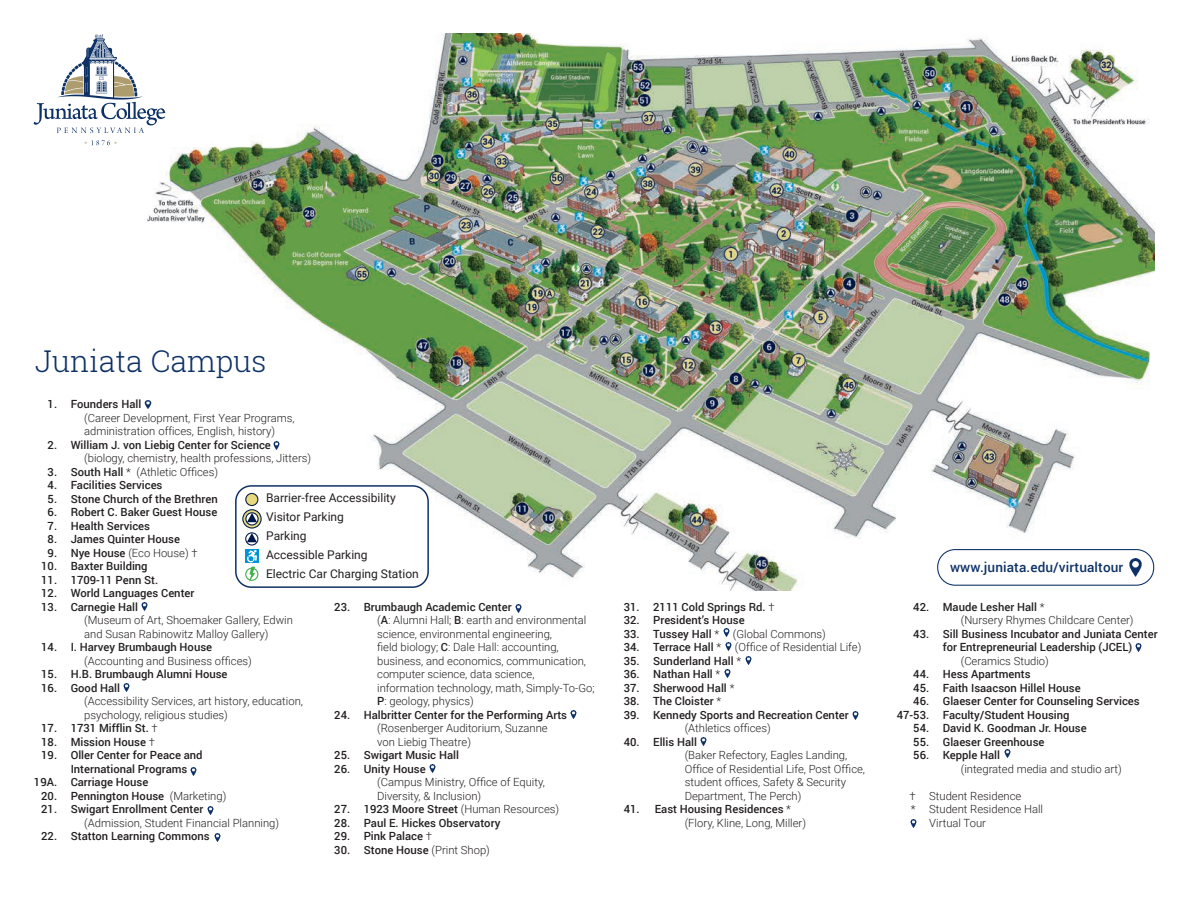
<style>
.page{position:relative;width:1188px;height:918px;background:#fff}
.page>*{position:absolute;margin:0;border:0;box-sizing:border-box;transform-origin:0 0}
.subhead{font:300 30px "Roboto Slab";color:#0d3166}
.t1{font:500 13.5px "Roboto";letter-spacing:.01em;color:#0d3166}
.t2{font:12px "Roboto";color:#231f20}
.t3{font:300 11.25px/13.5px "Roboto";color:#231f20}
.t4{font:500 11.25px/13.5px "Roboto";color:#231f20}
.s1{font-weight:500}
.s2{font-weight:300}
</style>
<div class="page">
<img style="left:148px;top:34px;width:1006px;height:557px">
<div style="left:236px;top:486px;width:192px;height:101px;background:#fff;border-radius:15px"></div>
<div style="left:235px;top:485px;width:194px;height:103px;border:2px solid #0d3166;border-radius:15px"></div>
<svg style="left:246px;top:533px;width:12px;height:12px"></svg>
<div style="left:245px;top:532px;width:13px;height:14px;border:1px solid #001948;border-radius:50%"></div>
<svg style="left:247px;top:533px;width:10px;height:9px"></svg>
<svg style="left:243px;top:510px;width:18px;height:18px"></svg>
<div style="left:242px;top:509px;width:20px;height:20px;border:1px solid #001948;border-radius:50%"></div>
<svg style="left:246px;top:513px;width:12px;height:12px"></svg>
<div style="left:245px;top:512px;width:14px;height:14px;border:1px solid #001948;border-radius:50%"></div>
<svg style="left:247px;top:513px;width:10px;height:9px"></svg>
<div style="left:246px;top:493px;width:12px;height:13px;background:#e8d981;border-radius:50%"></div>
<div style="left:245px;top:493px;width:13px;height:13px;border:1px solid #101f47;border-radius:50%"></div>
<div style="left:245px;top:550px;width:14px;height:13px;background:#0095d9"></div>
<svg style="left:247px;top:550px;width:10px;height:32px"></svg>
<div style="left:245px;top:568px;width:13px;height:13px;border:1px solid #40ae49;border-radius:50%"></div>
<div style="left:938px;top:550px;width:216px;height:35px;background:#fff;border-radius:17px"></div>
<div style="left:937px;top:549px;width:217px;height:37px;border:1px solid #0d3166;border-radius:17px"></div>
<img style="left:1129px;top:559px;width:13px;height:18px">
<svg style="left:910px;top:819px;width:7px;height:8px"></svg>
<svg style="left:144px;top:400px;width:8px;height:9px"></svg>
<svg style="left:273px;top:442px;width:8px;height:8px"></svg>
<svg style="left:141px;top:602px;width:7px;height:9px"></svg>
<svg style="left:123px;top:683px;width:7px;height:9px"></svg>
<svg style="left:190px;top:767px;width:7px;height:8px"></svg>
<svg style="left:207px;top:807px;width:7px;height:8px"></svg>
<svg style="left:214px;top:834px;width:7px;height:8px"></svg>
<svg style="left:515px;top:604px;width:7px;height:8px"></svg>
<svg style="left:570px;top:711px;width:7px;height:8px"></svg>
<svg style="left:429px;top:764px;width:7px;height:8px"></svg>
<svg style="left:723px;top:629px;width:9px;height:21px"></svg>
<svg style="left:745px;top:657px;width:7px;height:8px"></svg>
<svg style="left:724px;top:670px;width:7px;height:8px"></svg>
<svg style="left:852px;top:712px;width:7px;height:8px"></svg>
<svg style="left:700px;top:738px;width:7px;height:8px"></svg>
<svg style="left:1135px;top:644px;width:7px;height:8px"></svg>
<svg style="left:1004px;top:750px;width:7px;height:8px"></svg>
<svg style="left:84px;top:140px;width:33px;height:5px"></svg>
<svg style="left:34px;top:34px;width:131px;height:99px"></svg>
<p class="subhead" style="left:35px;top:341px;width:233px">Juniata Campus</p>
<p class="t3" style="left:84px;top:397px;width:212px;text-indent:-37px"><span class="s1">1. Founders Hall<br></span>(Career Development, First Year Programs, administration offices, English, history)</p>
<p class="t3" style="left:84px;top:438px;width:228px;text-indent:-37px"><span class="s1">2. William J. von Liebig Center for Science </span>(biology, chemistry, health professions, Jitters)</p>
<p class="t3" style="left:48px;top:465px;width:172px"><span class="s1">3. South Hall</span> * (Athletic Offices)</p>
<p class="t4" style="left:48px;top:478px;width:116px">4. Facilities Services</p>
<p class="t4" style="left:48px;top:492px;width:172px">5. Stone Church of the Brethren</p>
<p class="t4" style="left:48px;top:505px;width:171px">6. Robert C. Baker Guest House</p>
<p class="t4" style="left:48px;top:519px;width:104px">7. Health Services</p>
<p class="t4" style="left:48px;top:532px;width:134px">8. James Quinter House</p>
<p class="t3" style="left:48px;top:546px;width:151px"><span class="s1">9. Nye House</span> (Eco House) †</p>
<p class="t4" style="left:41px;top:559px;width:108px">10. Baxter Building</p>
<p class="t4" style="left:41px;top:573px;width:119px">11. 1709-11 Penn St.</p>
<p class="t4" style="left:41px;top:586px;width:155px">12. World Languages Center</p>
<p class="t3" style="left:84px;top:600px;width:210px;text-indent:-43px"><span class="s1">13. Carnegie Hall<br></span>(Museum of Art, Shoemaker Gallery, Edwin and Susan Rabinowitz Malloy Gallery)</p>
<p class="t3" style="left:84px;top:640px;width:169px;text-indent:-43px"><span class="s1">14. I. Harvey Brumbaugh House </span>(Accounting and Business offices)</p>
<p class="t4" style="left:41px;top:667px;width:188px">15. H.B. Brumbaugh Alumni House</p>
<p class="t3" style="left:84px;top:681px;width:220px;text-indent:-43px"><span class="s1">16. Good Hall<br></span>(Accessibility Services, art history, education, psychology, religious studies)</p>
<p class="t4" style="left:41px;top:721px;width:118px">17. 1731 Mifflin St. <span class="s2">†</span></p>
<p class="t4" style="left:41px;top:735px;width:115px">18. Mission House <span class="s2">†</span></p>
<p class="t4" style="left:71px;top:748px;width:133px;text-indent:-29px">19. Oller Center for Peace and<br>International Programs</p>
<p class="t4" style="left:34px;top:775px;width:116px">19A. Carriage House</p>
<p class="t4" style="left:41px;top:789px;width:187px">20. Pennington House <span class="s2">(Marketing)</span></p>
<p class="t3" style="left:84px;top:802px;width:196px;text-indent:-43px"><span class="s1">21. Swigart Enrollment Center<br></span>(Admission, Student Financial Planning)</p>
<p class="t4" style="left:41px;top:829px;width:170px">22. Statton Learning Commons</p>
<p class="t2" style="left:266px;top:489px;width:131px">Barrier-free Accessibility</p>
<p class="t2" style="left:266px;top:508px;width:79px">Visitor Parking</p>
<p class="t2" style="left:266px;top:527px;width:42px">Parking</p>
<p class="t2" style="left:266px;top:547px;width:103px">Accessible Parking</p>
<p class="t2" style="left:266px;top:566px;width:154px">Electric Car Charging Station</p>
<p class="t3" style="left:377px;top:600px;width:219px;text-indent:-43px"><span class="s1">23. Brumbaugh Academic Center<br></span>(<span class="s1">A</span>: Alumni Hall; <span class="s1">B</span>: earth and environmental science, environmental engineering,<br>field biology; <span class="s1">C</span>: Dale Hall: accounting, business, and economics, communication, computer science, data science,<br>information technology, math, Simply-To-Go; <span class="s1">P</span>: geology, physics)</p>
<p class="t3" style="left:377px;top:708px;width:191px;text-indent:-43px"><span class="s1">24. Halbritter Center for the Performing Arts </span>(Rosenberger Auditorium, Suzanne von Liebig Theatre)</p>
<p class="t4" style="left:334px;top:748px;width:126px">25. Swigart Music Hall</p>
<p class="t3" style="left:377px;top:762px;width:169px;text-indent:-43px"><span class="s1">26. Unity House<br></span>(Campus Ministry, Office of Equity,<br>Diversity, &amp; Inclusion)</p>
<p class="t4" style="left:334px;top:802px;width:226px">27. 1923 Moore Street <span class="s2">(Human Resources)</span></p>
<p class="t4" style="left:334px;top:816px;width:168px">28. Paul E. Hickes Observatory</p>
<p class="t4" style="left:334px;top:829px;width:99px">29. Pink Palace <span class="s2">†</span></p>
<p class="t4" style="left:334px;top:843px;width:157px">30. Stone House <span class="s2">(Print Shop)</span></p>
<p class="t4" style="left:624px;top:600px;width:152px">31. 2111 Cold Springs Rd. <span class="s2">†</span></p>
<p class="t4" style="left:624px;top:613px;width:122px">32. President’s House</p>
<p class="t3" style="left:624px;top:627px;width:204px"><span class="s1">33. Tussey Hall</span> * (Global Commons)</p>
<p class="t3" style="left:624px;top:640px;width:239px"><span class="s1">34. Terrace Hall</span> * (Office of Residential Life)</p>
<p class="t4" style="left:624px;top:654px;width:119px">35. Sunderland Hall <span class="s2">*</span></p>
<p class="t4" style="left:624px;top:667px;width:98px">36. Nathan Hall <span class="s2">*</span></p>
<p class="t4" style="left:624px;top:681px;width:112px">37. Sherwood Hall <span class="s2">*</span></p>
<p class="t4" style="left:624px;top:694px;width:99px">38. The Cloister <span class="s2">*</span></p>
<p class="t4" style="left:685px;top:708px;width:166px;text-indent:-61px">39. Kennedy Sports and Recreation Center <span class="s2">(Athletics offices)</span></p>
<p class="t4" style="left:624px;top:735px;width:75px">40. Ellis Hall</p>
<p class="t3" style="left:685px;top:748px;width:182px">(Baker Refectory, Eagles Landing, Office of Residential Life, Post Office, student offices, Safety &amp; Security Department, The Perch)</p>
<p class="t3" style="left:685px;top:802px;width:123px;text-indent:-61px"><span class="s1">41. East Housing Residences</span> * (Flory, Kline, Long, Miller)</p>
<p class="t1" style="left:950px;top:558px;width:175px">www.juniata.edu/virtualtour</p>
<p class="t4" style="left:913px;top:600px;width:133px">42. Maude Lesher Hall <span class="s2">*</span></p>
<p class="t3" style="left:961px;top:613px;width:174px">(Nursery Rhymes Childcare Center)</p>
<p class="t4" style="left:913px;top:627px;width:246px">43. Sill Business Incubator and Juniata Center</p>
<p class="t4" style="left:943px;top:640px;width:191px">for Entrepreneurial Leadership (JCEL)</p>
<p class="t3" style="left:961px;top:654px;width:90px">(Ceramics Studio)</p>
<p class="t4" style="left:913px;top:667px;width:119px">44. Hess Apartments</p>
<p class="t4" style="left:913px;top:681px;width:169px">45. Faith Isaacson Hillel House</p>
<p class="t4" style="left:913px;top:694px;width:228px">46. Glaeser Center for Counseling Services</p>
<p class="t4" style="left:897px;top:708px;width:174px">47-53. Faculty/Student Housing</p>
<p class="t4" style="left:913px;top:721px;width:175px">54. David K. Goodman Jr. House</p>
<p class="t4" style="left:913px;top:735px;width:133px">55. Glaeser Greenhouse</p>
<p class="t3" style="left:961px;top:748px;width:163px;text-indent:-47px"><span class="s1">56. Kepple Hall<br></span>(integrated media and studio art)</p>
<p class="t3" style="left:910px;top:789px;width:113px">† Student Residence</p>
<p class="t3" style="left:911px;top:802px;width:134px">* Student Residence Hall</p>
<p class="t3" style="left:929px;top:816px;width:58px">Virtual Tour</p>
</div>
